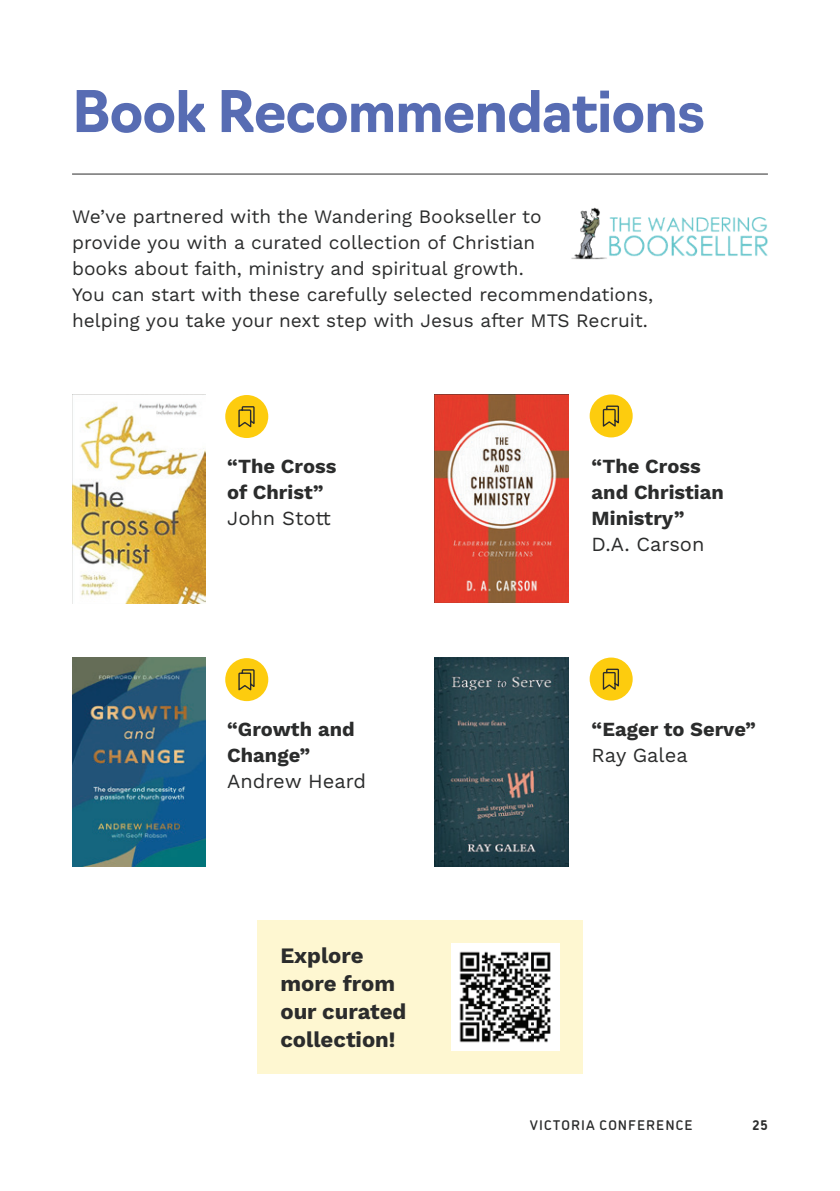
<style>
.page{position:relative;width:840px;height:1191px;background:#fff}
.page>*{position:absolute;margin:0;border:0;box-sizing:border-box;transform-origin:0 0}
.t1{font:700 56px "Navigo";letter-spacing:-.02em;color:#576cb3}
.t2{font:700 22px/28px "Work Sans";color:#2b2c2c}
.t3{font:700 20px/26px "Work Sans";color:#2b2c2c}
.t4{font:20px "Work Sans";color:#2b2c2c}
.t5{font:19px/26px "Work Sans";color:#2b2c2c}
.t6{font:500 14px "DI Nosaur";letter-spacing:.075em;color:#2b2c2c}
.t7{font:700 14px "DI Nosaur";color:#2b2c2c}
</style>
<div class="page">
<hr style="left:72px;top:173px;width:695px;height:1px;background:#2b2c2c">
<img style="left:571px;top:207px;width:197px;height:53px">
<img style="left:72px;top:394px;width:134px;height:209px">
<div style="left:225px;top:395px;width:43px;height:43px;background:#fdcc0e;border-radius:50%"></div>
<svg style="left:238px;top:406px;width:17px;height:22px"></svg>
<img style="left:434px;top:394px;width:134px;height:208px">
<div style="left:589px;top:394px;width:43px;height:43px;background:#fdcc0e;border-radius:50%"></div>
<svg style="left:602px;top:405px;width:17px;height:22px"></svg>
<img style="left:72px;top:657px;width:134px;height:209px">
<div style="left:225px;top:658px;width:43px;height:43px;background:#fdcc0e;border-radius:50%"></div>
<svg style="left:238px;top:669px;width:17px;height:22px"></svg>
<img style="left:434px;top:657px;width:134px;height:209px">
<div style="left:589px;top:657px;width:43px;height:43px;background:#fdcc0e;border-radius:50%"></div>
<svg style="left:602px;top:668px;width:17px;height:22px"></svg>
<div style="left:429px;top:920px;width:153px;height:153px;background:#fef7d1"></div>
<img style="left:451px;top:943px;width:108px;height:108px">
<div style="left:257px;top:920px;width:172px;height:153px;background:#fef7d1"></div>
<h1 class="t1" style="left:72px;top:68px;width:634px">Book Recommendations</h1>
<p class="t5" style="left:72px;top:204px;width:582px">We’ve partnered with the Wandering Bookseller to<br>provide you with a curated collection of Christian<br>books about faith, ministry and spiritual growth.<br>You can start with these carefully selected recommendations, helping you take your next step with Jesus after MTS Recruit.</p>
<p class="t3" style="left:227px;top:454px;width:111px">“The Cross of Christ”</p>
<p class="t4" style="left:227px;top:506px;width:105px">John Stott</p>
<p class="t3" style="left:227px;top:717px;width:129px">“Growth and<br>Change”</p>
<p class="t4" style="left:227px;top:769px;width:140px">Andrew Heard</p>
<p class="t2" style="left:280px;top:943px;width:127px">Explore more from our curated collection!</p>
<p class="t3" style="left:591px;top:454px;width:133px">“The Cross and Christian<br>Ministry”</p>
<p class="t4" style="left:591px;top:532px;width:114px">D.A. Carson</p>
<p class="t3" style="left:591px;top:717px;width:165px">“Eager to Serve”</p>
<p class="t4" style="left:591px;top:743px;width:97px">Ray Galea</p>
<p class="t6" style="left:529px;top:1114px;width:164px">VICTORIA CONFERENCE</p>
<p class="t7" style="left:752px;top:1114px;width:17px">25</p>
</div>
